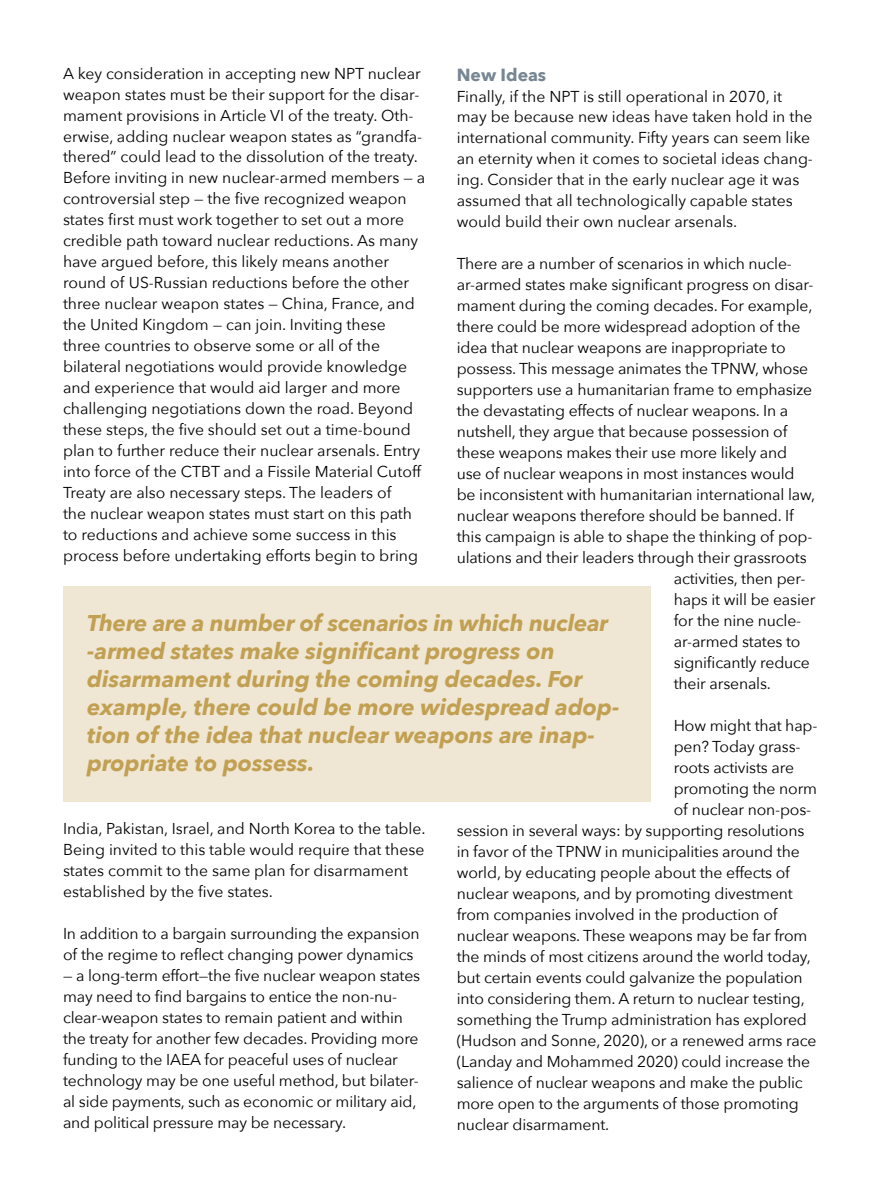
<style>
.page{position:relative;width:882px;height:1197px;background:#fff}
.page>*{position:absolute;margin:0;border:0;box-sizing:border-box;transform-origin:0 0}
.t1{font:italic 700 22.75px/28px "Avenir Next";color:#c1a052}
.t2{font:700 17.5px "Avenir Next";color:#778693}
.t3{font:15.75px/21px "Avenir Next";letter-spacing:-.01em;color:#000}
</style>
<div class="page">
<div style="left:63px;top:586px;width:587px;height:216px;background:#efe6d4"></div>
<p class="t3" style="left:63px;top:62px;width:364px">A key consideration in accepting new NPT nuclear weapon states must be their support for the disar&shy;mament provisions in Article VI of the treaty. Oth&shy;erwise, adding nuclear weapon states as “grandfa&shy;thered” could lead to the dissolution of the treaty.<br>Before inviting in new nuclear-armed members — a controversial step — the five recognized weapon states first must work together to set out a more credible path toward nuclear reductions. As many have argued before, this likely means another round of US-Russian reductions before the other three nuclear weapon states — China, France, and the United Kingdom — can join. Inviting these three countries to observe some or all of the bilateral negotiations would provide knowledge and experience that would aid larger and more challenging negotiations down the road. Beyond these steps, the five should set out a time-bound plan to further reduce their nuclear arsenals. Entry into force of the CTBT and a Fissile Material Cutoff Treaty are also necessary steps. The leaders of<br>the nuclear weapon states must start on this path to reductions and achieve some success in this process before undertaking efforts begin to bring</p>
<p class="t2" style="left:457px;top:59px;width:91px">New Ideas</p>
<p class="t3" style="left:457px;top:85px;width:358px">Finally, if the NPT is still operational in 2070, it may be because new ideas have taken hold in the international community. Fifty years can seem like an eternity when it comes to societal ideas chang&shy;ing. Consider that in the early nuclear age it was assumed that all technologically capable states would build their own nuclear arsenals.</p>
<p class="t3" style="left:457px;top:253px;width:337px">There are a number of scenarios in which nucle-</p>
<p class="t3" style="left:457px;top:274px;width:358px">ar-armed states make significant progress on disar-</p>
<p class="t3" style="left:457px;top:295px;width:357px">mament during the coming decades. For example,</p>
<p class="t3" style="left:457px;top:316px;width:345px">there could be more widespread adoption of the</p>
<p class="t3" style="left:457px;top:337px;width:331px">idea that nuclear weapons are inappropriate to</p>
<p class="t3" style="left:457px;top:358px;width:353px">possess. This message animates the TPNW, whose</p>
<p class="t3" style="left:457px;top:379px;width:357px">supporters use a humanitarian frame to emphasize</p>
<p class="t3" style="left:457px;top:400px;width:333px">the devastating effects of nuclear weapons. In a</p>
<p class="t3" style="left:457px;top:421px;width:332px">nutshell, they argue that because possession of</p>
<p class="t3" style="left:457px;top:442px;width:332px">these weapons makes their use more likely and</p>
<p class="t3" style="left:457px;top:463px;width:339px">use of nuclear weapons in most instances would</p>
<p class="t3" style="left:457px;top:484px;width:360px">be inconsistent with humanitarian international law,</p>
<p class="t3" style="left:457px;top:505px;width:338px">nuclear weapons therefore should be banned. If</p>
<p class="t3" style="left:457px;top:526px;width:357px">this campaign is able to shape the thinking of pop-</p>
<p class="t3" style="left:457px;top:547px;width:351px">ulations and their leaders through their grassroots</p>
<p class="t3" style="left:674px;top:568px;width:133px">activities, then per-</p>
<p class="t3" style="left:674px;top:589px;width:143px">haps it will be easier</p>
<p class="t3" style="left:674px;top:610px;width:129px">for the nine nucle-</p>
<p class="t3" style="left:674px;top:631px;width:128px">ar-armed states to</p>
<p class="t3" style="left:674px;top:652px;width:138px">significantly reduce</p>
<p class="t3" style="left:674px;top:673px;width:99px">their arsenals.</p>
<p class="t3" style="left:674px;top:715px;width:145px">How might that hap-</p>
<p class="t3" style="left:674px;top:736px;width:128px">pen? Today grass-</p>
<p class="t3" style="left:674px;top:757px;width:122px">roots activists are</p>
<p class="t3" style="left:674px;top:778px;width:145px">promoting the norm</p>
<p class="t3" style="left:674px;top:799px;width:139px">of nuclear non-pos-</p>
<p class="t3" style="left:457px;top:820px;width:349px">session in several ways: by supporting resolutions</p>
<p class="t3" style="left:457px;top:841px;width:345px">in favor of the TPNW in municipalities around the</p>
<p class="t3" style="left:457px;top:862px;width:335px">world, by educating people about the effects of</p>
<p class="t3" style="left:457px;top:883px;width:338px">nuclear weapons, and by promoting divestment</p>
<p class="t3" style="left:457px;top:904px;width:322px">from companies involved in the production of</p>
<p class="t3" style="left:457px;top:925px;width:352px">nuclear weapons. These weapons may be far from</p>
<p class="t3" style="left:457px;top:946px;width:356px">the minds of most citizens around the world today,</p>
<p class="t3" style="left:457px;top:967px;width:347px">but certain events could galvanize the population</p>
<p class="t3" style="left:457px;top:988px;width:350px">into considering them. A return to nuclear testing,</p>
<p class="t3" style="left:457px;top:1009px;width:352px">something the Trump administration has explored</p>
<p class="t3" style="left:457px;top:1030px;width:361px">(Hudson and Sonne, 2020), or a renewed arms race</p>
<p class="t3" style="left:457px;top:1051px;width:355px">(Landay and Mohammed 2020) could increase the</p>
<p class="t3" style="left:457px;top:1072px;width:348px">salience of nuclear weapons and make the public</p>
<p class="t3" style="left:457px;top:1093px;width:344px">more open to the arguments of those promoting</p>
<p class="t3" style="left:457px;top:1114px;width:154px">nuclear disarmament.</p>
<p class="t1" style="left:87px;top:609px;width:534px">There are a number of scenarios in which nuclear -armed states make significant progress on disarmament during the coming decades. For example, there could be more widespread adop&shy;tion of the idea that nuclear weapons are inap&shy;propriate to possess.</p>
<p class="t3" style="left:63px;top:818px;width:364px">India, Pakistan, Israel, and North Korea to the table.<br>Being invited to this table would require that these states commit to the same plan for disarmament established by the five states.</p>
<p class="t3" style="left:63px;top:923px;width:358px">In addition to a bargain surrounding the expansion of the regime to reflect changing power dynamics</p>
<p class="t3" style="left:63px;top:965px;width:359px">— a long-term effort—the five nuclear weapon states may need to find bargains to entice the non-nu&shy;clear-weapon states to remain patient and within the treaty for another few decades. Providing more funding to the IAEA for peaceful uses of nuclear technology may be one useful method, but bilater&shy;al side payments, such as economic or military aid, and political pressure may be necessary.</p>
</div>
